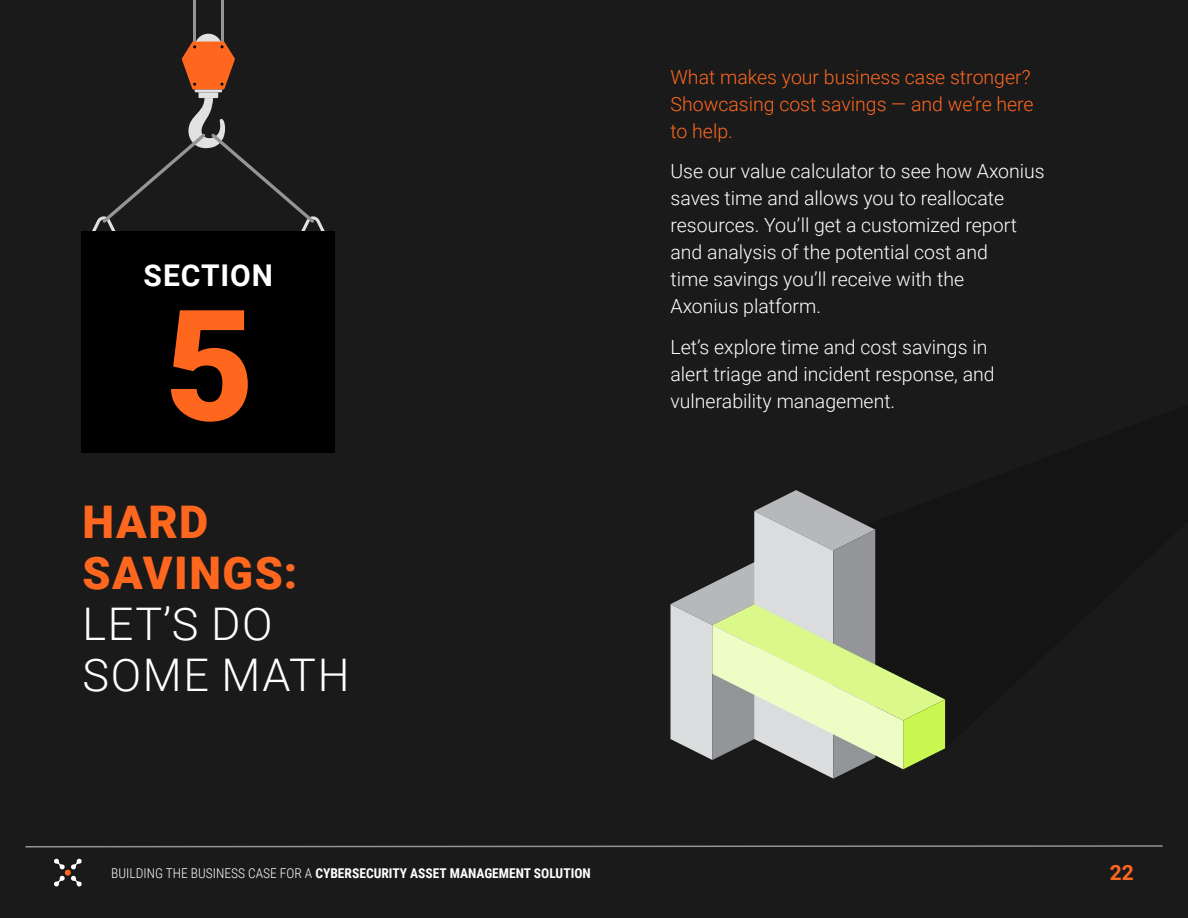
<style>
.page{position:relative;width:1188px;height:918px;background:#1a1a1a}
.page>*{position:absolute;margin:0;border:0;box-sizing:border-box;transform-origin:0 0}
.t1{font:900 154.5px "Roboto";color:#ff671f}
.t2{font:300 45px "Roboto";letter-spacing:.035em;color:#fff}
.t3{font:900 45px/51px "Roboto";letter-spacing:.035em;color:#ff671f}
.t4{font:700 30px "Roboto";letter-spacing:.03em;color:#fff}
.t5{font:700 21px "Roboto";color:#ff671f}
.t6{font:300 19.5px/27px "Roboto";color:#fff}
.t7{font:300 19.5px/27px "Roboto";color:#ff671f}
.t8{font:700 13.5px "Roboto Condensed";color:#fff}
.s1{font-weight:300}
</style>
<div class="page">
<svg style="left:54px;top:858px;width:28px;height:29px"></svg>
<svg style="left:25px;top:845px;width:1138px;height:3px"></svg>
<hr style="left:193px;top:0;width:3px;height:60px;background:#939598">
<hr style="left:221px;top:0;width:2px;height:60px;background:#939598">
<svg style="left:195px;top:34px;width:27px;height:27px"></svg>
<svg style="left:92px;top:42px;width:233px;height:189px"></svg>
<div style="left:82px;top:231px;width:253px;height:221px;background:#000"></div>
<svg style="left:670px;top:490px;width:275px;height:289px"></svg>
<p class="t4" style="left:144px;top:254px;width:131px">SECTION</p>
<p class="t1" style="left:165px;top:257px;width:91px">5</p>
<p class="t3" style="left:83px;top:495px;width:216px">HARD<br>SAVINGS:</p>
<p class="t2" style="left:83px;top:593px;width:192px">LET’S DO</p>
<p class="t2" style="left:83px;top:644px;width:268px">SOME MATH</p>
<p class="t8" style="left:111px;top:863px;width:481px"><span class="s1">BUILDING THE BUSINESS CASE FOR A</span> CYBERSECURITY ASSET MANAGEMENT SOLUTION</p>
<p class="t7" style="left:670px;top:62px;width:365px">What makes your business case stronger?<br>Showcasing cost savings — and we’re here to help.</p>
<p class="t6" style="left:670px;top:157px;width:376px">Use our value calculator to see how Axonius saves time and allows you to reallocate resources. You’ll get a customized report and analysis of the potential cost and<br>time savings you’ll receive with the<br>Axonius platform.</p>
<p class="t6" style="left:670px;top:332px;width:326px">Let’s explore time and cost savings in alert triage and incident response, and vulnerability management.</p>
<p class="t5" style="left:1110px;top:858px;width:26px">22</p>
</div>
